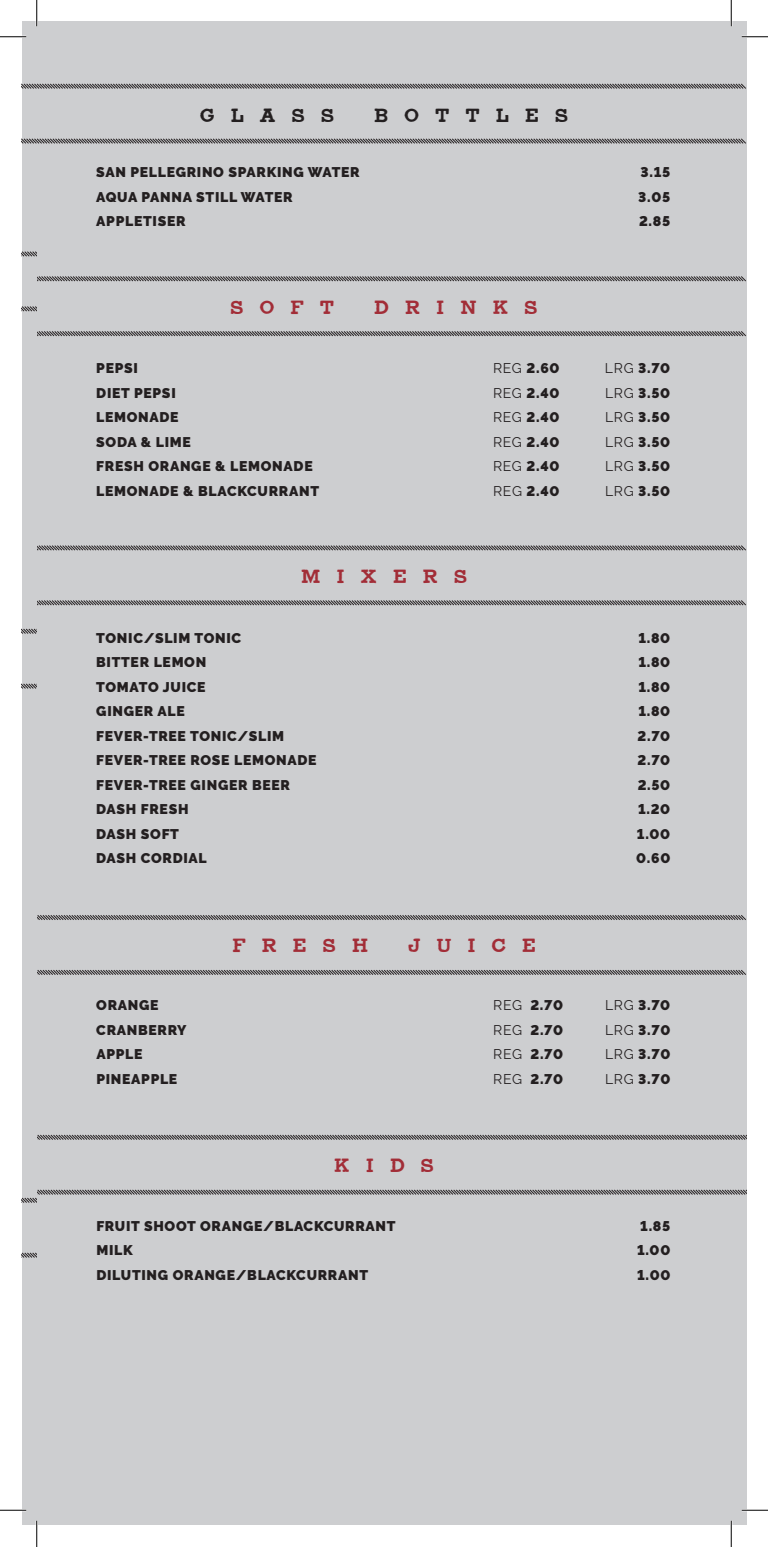
<style>
.page{position:relative;width:768px;height:1547px;background:#fff}
.page>*{position:absolute;margin:0;border:0;box-sizing:border-box;transform-origin:0 0}
.t1{font:21px "Type Two WF";letter-spacing:.75em;color:#a22d37}
.t2{font:21px "Type Two WF";letter-spacing:.75em;color:#231f20}
.t3{font:900 14px "Raleway";letter-spacing:.05em;color:#231f20}
.s1{font-weight:400}
</style>
<div class="page">
<div style="left:22px;top:22px;width:724px;height:1503px;background:#cdced0"></div>
<svg style="left:22px;top:138px;width:724px;height:6px"></svg>
<svg style="left:22px;top:683px;width:15px;height:6px"></svg>
<svg style="left:22px;top:1252px;width:15px;height:6px"></svg>
<svg style="left:22px;top:83px;width:724px;height:6px"></svg>
<svg style="left:22px;top:628px;width:15px;height:6px"></svg>
<svg style="left:37px;top:331px;width:709px;height:6px"></svg>
<svg style="left:22px;top:306px;width:15px;height:6px"></svg>
<svg style="left:37px;top:600px;width:709px;height:6px"></svg>
<svg style="left:37px;top:970px;width:709px;height:5px;background:#7a787a"></svg>
<svg style="left:22px;top:1189px;width:724px;height:14px"></svg>
<svg style="left:37px;top:276px;width:709px;height:6px"></svg>
<svg style="left:22px;top:251px;width:15px;height:6px"></svg>
<svg style="left:37px;top:545px;width:709px;height:6px"></svg>
<svg style="left:37px;top:915px;width:709px;height:5px;background:#797879"></svg>
<svg style="left:37px;top:1134px;width:709px;height:6px"></svg>
<div style="left:37px;top:1195px;width:36px;height:117px;background:#cdced0"></div>
<div style="left:22px;top:1078px;width:15px;height:118px;background:#cdced0"></div>
<hr style="left:0;top:36px;width:26px;height:2px;background:#fff">
<hr style="left:742px;top:36px;width:26px;height:2px;background:#fff">
<hr style="left:0;top:1509px;width:26px;height:2px;background:#fff">
<hr style="left:742px;top:1509px;width:26px;height:2px;background:#fff">
<hr style="left:36px;top:0;width:2px;height:26px;background:#fff">
<hr style="left:36px;top:1521px;width:2px;height:26px;background:#fff">
<hr style="left:730px;top:0;width:2px;height:26px;background:#fff">
<hr style="left:730px;top:1521px;width:2px;height:26px;background:#fff">
<svg style="left:0;top:36px;width:26px;height:1px"></svg>
<svg style="left:742px;top:36px;width:26px;height:1px"></svg>
<svg style="left:0;top:1510px;width:26px;height:1px"></svg>
<svg style="left:742px;top:1510px;width:26px;height:1px"></svg>
<svg style="left:36px;top:0;width:1px;height:26px"></svg>
<svg style="left:36px;top:1521px;width:1px;height:26px"></svg>
<svg style="left:731px;top:0;width:1px;height:26px"></svg>
<svg style="left:731px;top:1521px;width:1px;height:26px"></svg>
<h1 class="t2" style="left:200px;top:109px;width:136px">GLASS</h1>
<h1 class="t2" style="left:374px;top:109px;width:196px">BOTTLES</h1>
<p class="t3" style="left:96px;top:164px;width:265px">SAN PELLEGRINO SPARKING WATER</p>
<p class="t3" style="left:641px;top:164px;width:31px">3.15</p>
<p class="t3" style="left:96px;top:189px;width:198px">AQUA PANNA STILL WATER</p>
<p class="t3" style="left:638px;top:189px;width:34px">3.05</p>
<p class="t3" style="left:96px;top:213px;width:91px">APPLETISER</p>
<p class="t3" style="left:639px;top:213px;width:33px">2.85</p>
<h1 class="t1" style="left:230px;top:300px;width:105px">SOFT</h1>
<h1 class="t1" style="left:374px;top:300px;width:165px">DRINKS</h1>
<p class="t3" style="left:96px;top:360px;width:43px">PEPSI</p>
<p class="t3" style="left:493px;top:360px;width:68px"><span class="s1">REG</span> 2.60</p>
<p class="t3" style="left:605px;top:360px;width:67px"><span class="s1">LRG</span> 3.70</p>
<p class="t3" style="left:96px;top:385px;width:81px">DIET PEPSI</p>
<p class="t3" style="left:493px;top:385px;width:68px"><span class="s1">REG</span> 2.40</p>
<p class="t3" style="left:605px;top:385px;width:67px"><span class="s1">LRG</span> 3.50</p>
<p class="t3" style="left:96px;top:409px;width:84px">LEMONADE</p>
<p class="t3" style="left:493px;top:409px;width:68px"><span class="s1">REG</span> 2.40</p>
<p class="t3" style="left:605px;top:409px;width:67px"><span class="s1">LRG</span> 3.50</p>
<p class="t3" style="left:96px;top:434px;width:96px">SODA &amp; LIME</p>
<p class="t3" style="left:493px;top:434px;width:68px"><span class="s1">REG</span> 2.40</p>
<p class="t3" style="left:605px;top:434px;width:67px"><span class="s1">LRG</span> 3.50</p>
<p class="t3" style="left:96px;top:458px;width:218px">FRESH ORANGE &amp; LEMONADE</p>
<p class="t3" style="left:493px;top:458px;width:68px"><span class="s1">REG</span> 2.40</p>
<p class="t3" style="left:605px;top:458px;width:67px"><span class="s1">LRG</span> 3.50</p>
<p class="t3" style="left:96px;top:483px;width:224px">LEMONADE &amp; BLACKCURRANT</p>
<p class="t3" style="left:493px;top:483px;width:68px"><span class="s1">REG</span> 2.40</p>
<p class="t3" style="left:605px;top:483px;width:67px"><span class="s1">LRG</span> 3.50</p>
<h1 class="t1" style="left:301px;top:569px;width:168px">MIXERS</h1>
<p class="t3" style="left:96px;top:630px;width:146px">TONIC/SLIM TONIC</p>
<p class="t3" style="left:638px;top:630px;width:33px">1.80</p>
<p class="t3" style="left:96px;top:654px;width:111px">BITTER LEMON</p>
<p class="t3" style="left:638px;top:654px;width:33px">1.80</p>
<p class="t3" style="left:96px;top:679px;width:111px">TOMATO JUICE</p>
<p class="t3" style="left:638px;top:679px;width:33px">1.80</p>
<p class="t3" style="left:96px;top:703px;width:90px">GINGER ALE</p>
<p class="t3" style="left:638px;top:703px;width:33px">1.80</p>
<p class="t3" style="left:96px;top:728px;width:189px">FEVER-TREE TONIC/SLIM</p>
<p class="t3" style="left:638px;top:728px;width:34px">2.70</p>
<p class="t3" style="left:96px;top:752px;width:222px">FEVER-TREE ROSE LEMONADE</p>
<p class="t3" style="left:638px;top:752px;width:34px">2.70</p>
<p class="t3" style="left:96px;top:777px;width:195px">FEVER-TREE GINGER BEER</p>
<p class="t3" style="left:638px;top:777px;width:34px">2.50</p>
<p class="t3" style="left:96px;top:801px;width:94px">DASH FRESH</p>
<p class="t3" style="left:638px;top:801px;width:34px">1.20</p>
<p class="t3" style="left:96px;top:826px;width:84px">DASH SOFT</p>
<p class="t3" style="left:637px;top:826px;width:35px">1.00</p>
<p class="t3" style="left:96px;top:850px;width:112px">DASH CORDIAL</p>
<p class="t3" style="left:636px;top:850px;width:36px">0.60</p>
<h1 class="t1" style="left:232px;top:939px;width:138px">FRESH</h1>
<h1 class="t1" style="left:408px;top:939px;width:129px">JUICE</h1>
<p class="t3" style="left:96px;top:997px;width:64px">ORANGE</p>
<p class="t3" style="left:493px;top:997px;width:71px"><span class="s1">REG</span> 2.70</p>
<p class="t3" style="left:605px;top:997px;width:67px"><span class="s1">LRG</span> 3.70</p>
<p class="t3" style="left:96px;top:1022px;width:92px">CRANBERRY</p>
<p class="t3" style="left:493px;top:1022px;width:71px"><span class="s1">REG</span> 2.70</p>
<p class="t3" style="left:605px;top:1022px;width:67px"><span class="s1">LRG</span> 3.70</p>
<p class="t3" style="left:96px;top:1046px;width:48px">APPLE</p>
<p class="t3" style="left:493px;top:1046px;width:71px"><span class="s1">REG</span> 2.70</p>
<p class="t3" style="left:605px;top:1046px;width:67px"><span class="s1">LRG</span> 3.70</p>
<p class="t3" style="left:96px;top:1071px;width:83px">PINEAPPLE</p>
<p class="t3" style="left:493px;top:1071px;width:71px"><span class="s1">REG</span> 2.70</p>
<p class="t3" style="left:605px;top:1071px;width:67px"><span class="s1">LRG</span> 3.70</p>
<h1 class="t1" style="left:334px;top:1158px;width:102px">KIDS</h1>
<p class="t3" style="left:96px;top:1218px;width:301px">FRUIT SHOOT ORANGE/BLACKCURRANT</p>
<p class="t3" style="left:640px;top:1218px;width:32px">1.85</p>
<p class="t3" style="left:96px;top:1242px;width:38px">MILK</p>
<p class="t3" style="left:637px;top:1242px;width:35px">1.00</p>
<p class="t3" style="left:96px;top:1267px;width:273px">DILUTING ORANGE/BLACKCURRANT</p>
<p class="t3" style="left:637px;top:1267px;width:35px">1.00</p>
</div>
